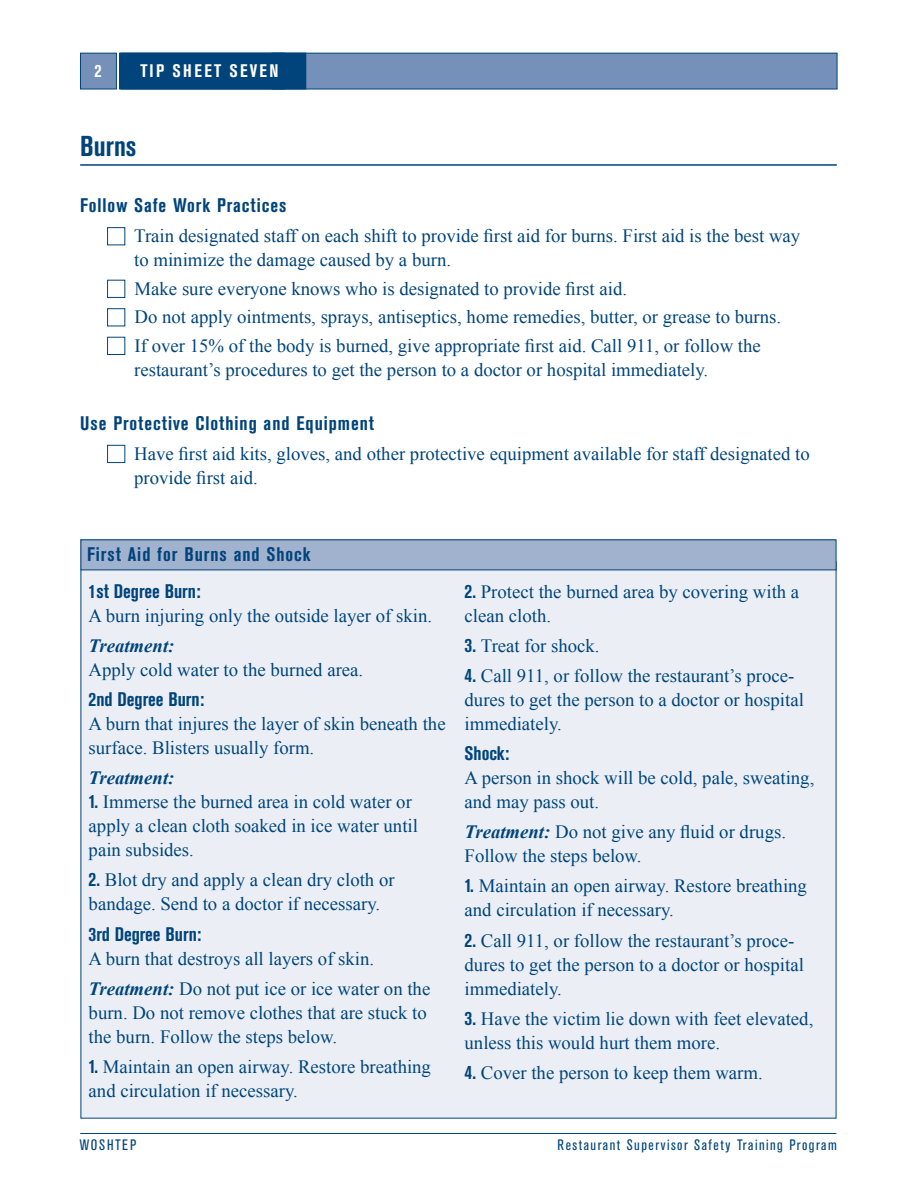
<style>
.page{position:relative;width:917px;height:1187px;background:#fff}
.page>*{position:absolute;margin:0;border:0;box-sizing:border-box;transform-origin:0 0}
.t1{font:700 condensed 28.5px "Akzidenz Grotesk BE";color:#00447b}
.t2{font:700 condensed 19.5px/37.3px "Akzidenz Grotesk BE";letter-spacing:.05em;color:#00447b}
.t3{font:700 condensed 19.5px "Akzidenz Grotesk BE";color:#00447b}
.t4{font:18.75px/24px "Times New Roman";color:#00447b}
.t5{font:italic 700 18.75px "Times New Roman";color:#00447b}
.t6{font:700 condensed 18px "Akzidenz Grotesk BE";letter-spacing:.135em;color:#fff}
.t7{font:condensed 15px "Akzidenz Grotesk BE";letter-spacing:.1em;color:#00447b}
.t8{font:condensed 15px "Akzidenz Grotesk BE";letter-spacing:.12em;color:#00447b}
.s1{font-family:"Akzidenz Grotesk BE";font-weight:700;font-stretch:condensed;font-size:19.5px}
.s2{font-weight:700;font-style:italic}
</style>
<div class="page">
<div style="left:272px;top:53px;width:564px;height:36px;background:#7591b9"></div>
<div style="left:272px;top:53px;width:565px;height:36px;border:1px solid #00447b"></div>
<div style="left:80px;top:53px;width:36px;height:36px;background:#7591b9"></div>
<div style="left:80px;top:53px;width:37px;height:36px;border:1px solid #00447b"></div>
<div style="left:119px;top:53px;width:187px;height:36px;background:#00447b"></div>
<hr style="left:80px;top:1132px;width:756px;height:1px;background:#00447b">
<hr style="left:80px;top:164px;width:756px;height:2px;background:#00447b">
<div style="left:107px;top:227px;width:18px;height:18px;border:1px solid #00447b"></div>
<div style="left:107px;top:280px;width:18px;height:18px;border:1px solid #00447b"></div>
<div style="left:107px;top:308px;width:18px;height:18px;border:1px solid #00447b"></div>
<div style="left:107px;top:337px;width:18px;height:18px;border:1px solid #00447b"></div>
<div style="left:107px;top:445px;width:18px;height:18px;border:1px solid #00447b"></div>
<div style="left:81px;top:561px;width:754px;height:556px;background:#ebeff5"></div>
<div style="left:81px;top:539px;width:754px;height:31px;background:#a1b2cf"></div>
<div style="left:80px;top:539px;width:756px;height:31px;border:1px solid #00447b"></div>
<p class="t6" style="left:94px;top:61px;width:9px">2</p>
<p class="t6" style="left:141px;top:61px;width:139px">TIP SHEET SEVEN</p>
<p class="t6" style="left:164px;top:61px;width:82px">TIP SHEET</p>
<h1 class="t1" style="left:80px;top:129px;width:58px">Burns</h1>
<p class="t2" style="left:80px;top:187px;width:208px">Follow Safe Work Practices</p>
<p class="t4" style="left:134px;top:223px;width:667px">Train designated staff on each shift to provide first aid for burns. First aid is the best way to minimize the damage caused by a burn.</p>
<p class="t4" style="left:134px;top:274px;width:647px;line-height:28.5px">Make sure everyone knows who is designated to provide first aid.<br>Do not apply ointments, sprays, antiseptics, home remedies, butter, or grease to burns.<br>If over 15% of the body is burned, give appropriate first aid. Call 911, or follow the</p>
<p class="t4" style="left:134px;top:357px;width:575px">restaurant’s procedures to get the person to a doctor or hospital immediately.</p>
<p class="t2" style="left:80px;top:404px;width:295px">Use Protective Clothing and Equipment</p>
<p class="t4" style="left:134px;top:441px;width:676px">Have first aid kits, gloves, and other protective equipment available for staff designated to provide first aid.</p>
<p class="t2" style="left:87px;top:535px;width:225px">First Aid for Burns and Shock<br>1st Degree Burn:</p>
<p class="t4" style="left:89px;top:603px;width:345px">A burn injuring only the outside layer of skin.</p>
<p class="t5" style="left:89px;top:635px;width:87px">Treatment:</p>
<p class="t4" style="left:89px;top:657px;width:276px">Apply cold water to the burned area.</p>
<p class="t3" style="left:89px;top:688px;width:117px">2nd Degree Burn:</p>
<p class="t4" style="left:89px;top:711px;width:358px">A burn that injures the layer of skin beneath the surface. Blisters usually form.</p>
<p class="t5" style="left:89px;top:767px;width:87px">Treatment:</p>
<p class="t4" style="left:89px;top:789px;width:331px"><span class="s1">1.</span> Immerse the burned area in cold water or apply a clean cloth soaked in ice water until pain subsides.</p>
<p class="t4" style="left:89px;top:867px;width:307px"><span class="s1">2.</span> Blot dry and apply a clean dry cloth or bandage. Send to a doctor if necessary.</p>
<p class="t3" style="left:89px;top:922px;width:114px">3rd Degree Burn:</p>
<p class="t4" style="left:89px;top:942px;width:343px;line-height:30px">A burn that destroys all layers of skin.<br><span class="s2">Treatment:</span> Do not put ice or ice water on the</p>
<p class="t4" style="left:89px;top:999px;width:339px">burn. Do not remove clothes that are stuck to the burn. Follow the steps below.</p>
<p class="t4" style="left:89px;top:1053px;width:344px"><span class="s1">1.</span> Maintain an open airway. Restore breathing and circulation if necessary.</p>
<p class="t4" style="left:464px;top:579px;width:336px"><span class="s1">2.</span> Protect the burned area by covering with a clean cloth.</p>
<p class="t4" style="left:464px;top:633px;width:136px"><span class="s1">3.</span> Treat for shock.</p>
<p class="t4" style="left:464px;top:663px;width:341px"><span class="s1">4.</span> Call 911, or follow the restaurant’s proce&shy;dures to get the person to a doctor or hospital immediately.</p>
<p class="t2" style="left:464px;top:735px;width:46px">Shock:</p>
<p class="t4" style="left:464px;top:765px;width:351px">A person in shock will be cold, pale, sweating, and may pass out.</p>
<p class="t4" style="left:464px;top:819px;width:323px"><span class="s2">Treatment:</span> Do not give any fluid or drugs.<br>Follow the steps below.</p>
<p class="t4" style="left:464px;top:873px;width:344px"><span class="s1">1.</span> Maintain an open airway. Restore breathing and circulation if necessary.</p>
<p class="t4" style="left:464px;top:927px;width:341px"><span class="s1">2.</span> Call 911, or follow the restaurant’s proce&shy;dures to get the person to a doctor or hospital immediately.</p>
<p class="t4" style="left:464px;top:1005px;width:350px"><span class="s1">3.</span> Have the victim lie down with feet elevated, unless this would hurt them more.</p>
<p class="t4" style="left:464px;top:1059px;width:299px"><span class="s1">4.</span> Cover the person to keep them warm.</p>
<p class="t8" style="left:80px;top:1135px;width:58px">WOSHTEP</p>
<p class="t7" style="left:557px;top:1135px;width:280px">Restaurant Supervisor Safety Training Program</p>
</div>
